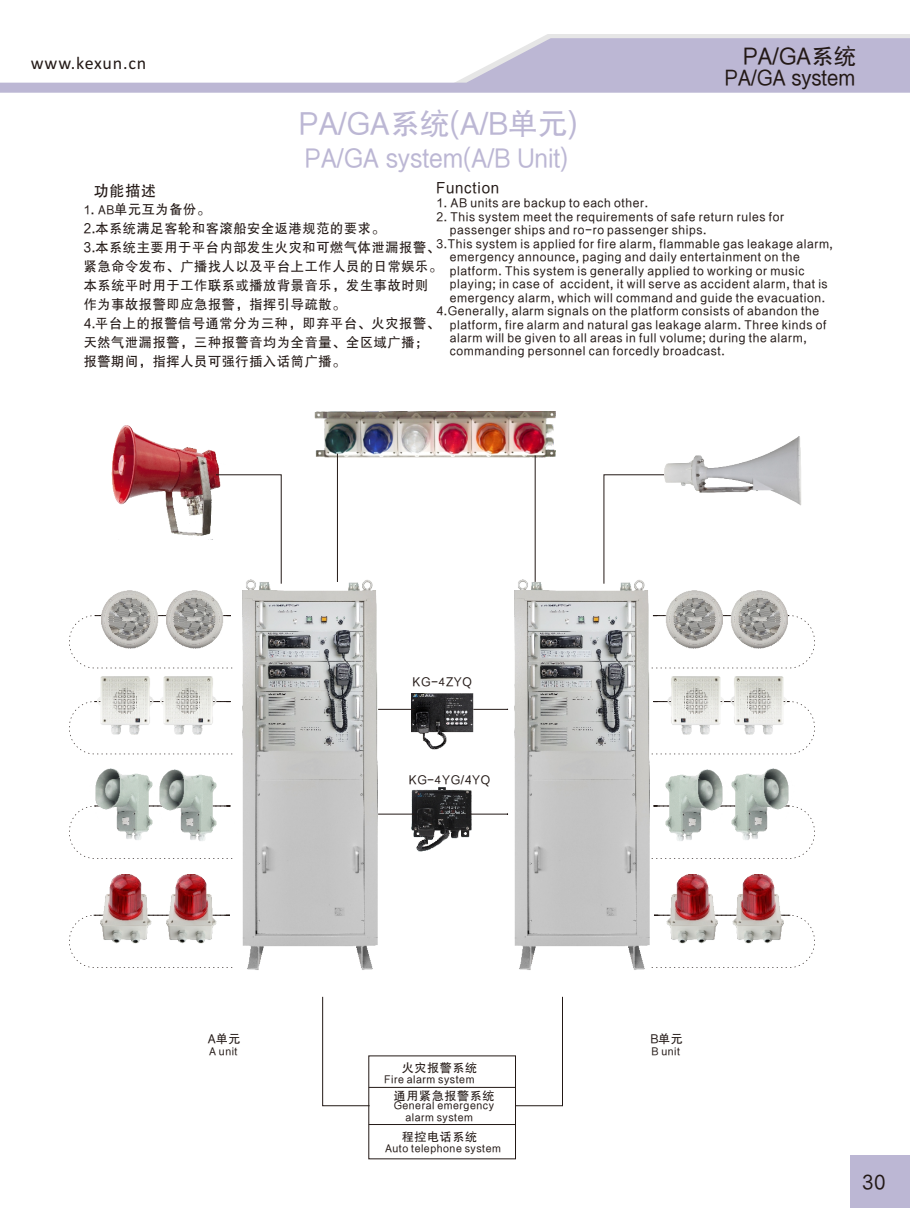
<style>
.page{position:relative;width:910px;height:1229px;background:#fff}
.page>*{position:absolute;margin:0;border:0;box-sizing:border-box;transform-origin:0 0}
.t1{font:30px "FZHTK GBK1 0";color:#bcb7d4}
.t2{font:25.5px "FZHTK GBK1 0";color:#bcb7d4;scale:.96 1}
.t3{font:22.5px "FZHTK GBK1 0";color:#231916}
.t4{font:21px "FZHTK GBK1 0";color:#231916;scale:.96 1}
.t5{font:19.5px "FZHTK GBK1 0";color:#231916}
.t6{font:18px "Calibri";letter-spacing:.045em;color:#231916}
.t7{font:15.15px "FZHTK GBK1 0";letter-spacing:.055em;color:#231916}
.t8{font:13.5px/18.9px "FZHTK GBK1 0";letter-spacing:.055em;color:#231916}
.t9{font:12px "FZHTK GBK1 0";letter-spacing:.055em;color:#231916}
.t10{font:10.5px/11.7px "FZHTK GBK1 0";letter-spacing:.055em;color:#231916}
.s1{font-size:12px}
.s2{font-family:"Sim Hei"}
</style>
<div class="page">
<svg style="left:69px;top:914px;width:101px;height:54px"></svg>
<svg style="left:69px;top:701px;width:101px;height:53px"></svg>
<svg style="left:71px;top:843px;width:99px;height:16px"></svg>
<svg style="left:69px;top:615px;width:101px;height:53px"></svg>
<svg style="left:541px;top:34px;width:369px;height:4px"></svg>
<svg style="left:0;top:38px;width:910px;height:55px;fill:#bcb7d4"></svg>
<img style="left:423px;top:693px;width:22px;height:56px">
<img style="left:423px;top:787px;width:22px;height:64px">
<img style="left:314px;top:411px;width:242px;height:107px">
<img style="left:111px;top:426px;width:109px;height:110px">
<svg style="left:215px;top:474px;width:67px;height:91px"></svg>
<svg style="left:603px;top:474px;width:61px;height:91px"></svg>
<svg style="left:368px;top:1124px;width:148px;height:1px"></svg>
<svg style="left:322px;top:996px;width:241px;height:110px"></svg>
<img style="left:102px;top:590px;width:64px;height:58px">
<img style="left:69px;top:769px;width:59px;height:72px">
<img style="left:101px;top:874px;width:50px;height:69px">
<div style="left:850px;top:1155px;width:60px;height:53px;background:#bcb7d4"></div>
<img style="left:664px;top:437px;width:137px;height:69px">
<svg style="left:534px;top:455px;width:2px;height:110px"></svg>
<svg style="left:337px;top:453px;width:2px;height:112px"></svg>
<img style="left:166px;top:600px;width:7px;height:48px">
<img style="left:98px;top:676px;width:55px;height:59px">
<img style="left:161px;top:676px;width:12px;height:59px">
<img style="left:128px;top:769px;width:45px;height:71px">
<img style="left:166px;top:894px;width:7px;height:49px">
<svg style="left:696px;top:843px;width:117px;height:16px"></svg>
<svg style="left:696px;top:914px;width:119px;height:54px"></svg>
<svg style="left:695px;top:615px;width:120px;height:53px"></svg>
<img style="left:723px;top:590px;width:64px;height:58px">
<img style="left:754px;top:769px;width:61px;height:72px">
<img style="left:732px;top:874px;width:51px;height:69px">
<img style="left:695px;top:590px;width:28px;height:58px">
<svg style="left:696px;top:701px;width:119px;height:53px"></svg>
<img style="left:731px;top:676px;width:55px;height:59px">
<img style="left:695px;top:676px;width:28px;height:59px">
<img style="left:695px;top:769px;width:59px;height:71px">
<img style="left:695px;top:874px;width:23px;height:69px">
<img style="left:173px;top:565px;width:250px;height:405px">
<img style="left:445px;top:565px;width:250px;height:405px">
<h3 class="t6" style="left:31px;top:56px;width:117px">www.kexun.cn</h3>
<h1 class="t1" style="left:298px;top:108px;width:281px">PA/GA系统(A/B单元)</h1>
<h2 class="t2" style="left:305px;top:144px;width:276px">PA/GA system(A/B Unit)</h2>
<h3 class="t3" style="left:743px;top:43px;width:115px">PA/GA系统</h3>
<h3 class="t4" style="left:725px;top:67px;width:137px">PA/GA system</h3>
<p class="t7" style="left:94px;top:183px;width:64px">功能描述</p>
<p class="t7" style="left:436px;top:179px;width:65px">Function</p>
<p class="t9" style="left:437px;top:197px;width:213px">1. AB units are backup to each other.</p>
<p class="t9" style="left:437px;top:210px;width:349px">2. This system meet the requirements of safe return rules for</p>
<p class="t9" style="left:450px;top:224px;width:258px">passenger ships and ro-ro passenger ships.</p>
<p class="t9" style="left:437px;top:237px;width:398px">3.This system is applied for fire alarm, flammable gas leakage alarm,</p>
<p class="t9" style="left:450px;top:250px;width:351px">emergency announce, paging and daily entertainment on the</p>
<p class="t9" style="left:450px;top:264px;width:356px">platform. This system is generally applied to working or music</p>
<p class="t9" style="left:450px;top:277px;width:379px">playing; in case of accident, it will serve as accident alarm, that is</p>
<p class="t9" style="left:450px;top:291px;width:377px">emergency alarm, which will command and guide the evacuation.</p>
<p class="t9" style="left:437px;top:304px;width:384px">4.Generally, alarm signals on the platform consists of abandon the</p>
<p class="t9" style="left:450px;top:318px;width:378px">platform, fire alarm and natural gas leakage alarm. Three kinds of</p>
<p class="t9" style="left:450px;top:331px;width:358px">alarm will be given to all areas in full volume; during the alarm,</p>
<p class="t9" style="left:450px;top:345px;width:276px">commanding personnel can forcedly broadcast.</p>
<p class="t8" style="left:84px;top:200px;width:360px"><span class="s1">1</span>. <span class="s1">AB</span>单元互为备份。<br>2.本系统满足客轮和客滚船安全返港规范的要求。<br>3.本系统主要用于平台内部发生火灾和可燃气体泄漏报警、紧急命令发布、广播找人以及平台上工作人员的日常娱乐。本系统平时用于工作联系或播放背景音乐，发生事故时则作为事故报警即应急报警，指挥引导疏散。<br>4.平台上的报警信号通常分为三种，即弃平台、火灾报警、天然气泄漏报警，三种报警音均为全音量、全区域广播；报警期间，指挥人员可强行插入话筒广播。</p>
<p class="t9" style="left:413px;top:676px;width:61px">KG-<span class="s2">4</span>ZYQ</p>
<p class="t9" style="left:208px;top:1032px;width:34px">A单元</p>
<p class="t10" style="left:209px;top:1046px;width:30px">A unit</p>
<p class="t9" style="left:409px;top:773px;width:83px">KG-<span class="s2">4</span>YG/4YQ</p>
<p class="t9" style="left:402px;top:1061px;width:77px">火灾报警系统</p>
<p class="t9" style="left:394px;top:1089px;width:102px">通用紧急报警系统</p>
<p class="t9" style="left:402px;top:1130px;width:77px">程控电话系统</p>
<p class="t10" style="left:385px;top:1142px;width:117px">Auto telephone system</p>
<p class="t10" style="left:384px;top:1074px;width:92px">Fire alarm system</p>
<p class="t10" style="left:405px;top:1099px;width:90px;text-indent:-12px">General emergency alarm system</p>
<p class="t9" style="left:650px;top:1032px;width:34px">B单元</p>
<p class="t10" style="left:651px;top:1046px;width:30px">B unit</p>
<h3 class="t5" style="left:863px;top:1172px;width:24px">30</h3>
</div>
